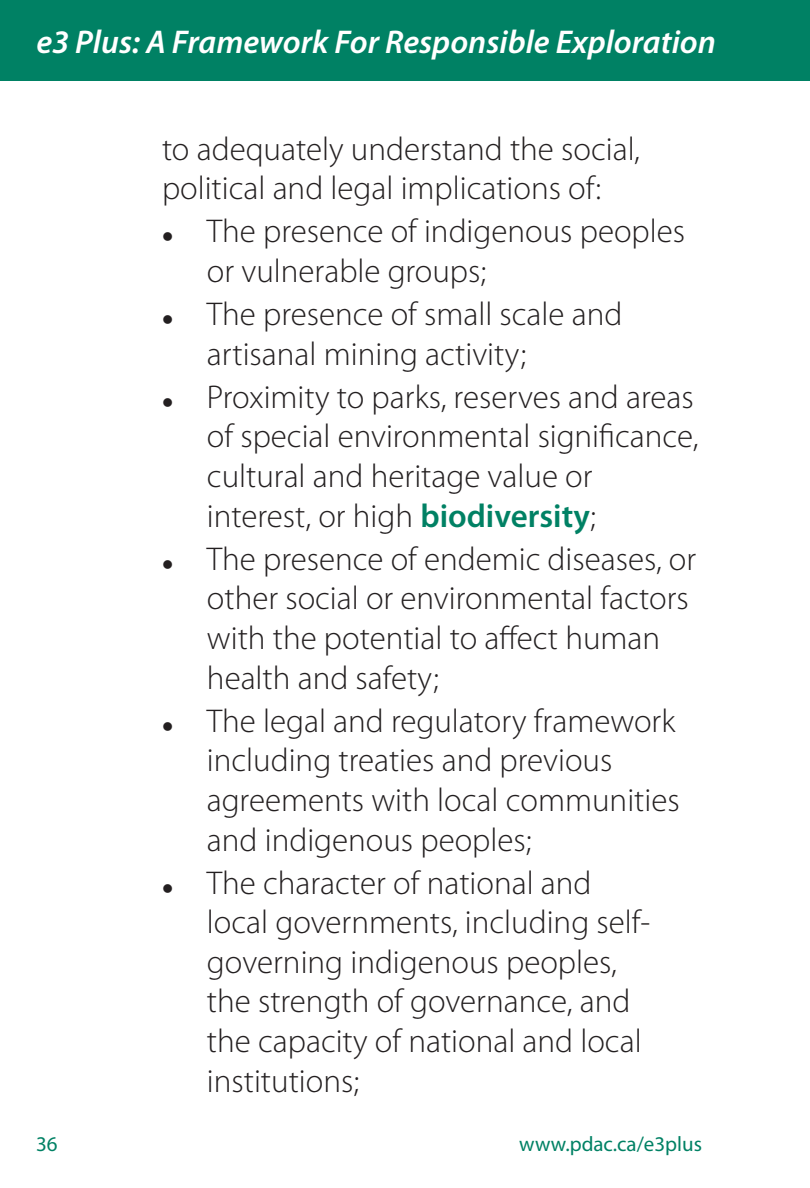
<style>
.page{position:relative;width:810px;height:1188px;background:#fff}
.page>*{position:absolute;margin:0;border:0;box-sizing:border-box;transform-origin:0 0}
.t1{font:300 33px/39.6px "Myriad Pro";color:#231f20}
.t2{font:italic 600 33px "Myriad Pro";color:#fff}
.t3{font:21px "Myriad Pro";color:#008164}
.s1{font-weight:600;color:#008164}
</style>
<div class="page">
<div style="left:0;top:0;width:810px;height:81px;background:#008164"></div>
<p class="t2" style="left:36px;top:24px;width:681px">e3 Plus: A Framework For Responsible Exploration</p>
<p class="t1" style="left:162px;top:130px;width:480px">to adequately understand the social, political and legal implications of:</p>
<p class="t1" style="left:207px;top:212px;width:480px">The presence of indigenous peoples or vulnerable groups;</p>
<p class="t1" style="left:207px;top:295px;width:417px">The presence of small scale and artisanal mining activity;</p>
<p class="t1" style="left:207px;top:378px;width:493px">Proximity to parks, reserves and areas of special environmental significance, cultural and heritage value or interest, or high <span class="s1">biodiversity</span>;</p>
<p class="t1" style="left:207px;top:540px;width:491px">The presence of endemic diseases, or other social or environmental factors with the potential to affect human health and safety;</p>
<p class="t1" style="left:207px;top:701px;width:474px">The legal and regulatory framework including treaties and previous agreements with local communities and indigenous peoples;</p>
<p class="t1" style="left:207px;top:863px;width:445px">The character of national and local governments, including self&shy;governing indigenous peoples, the strength of governance, and the capacity of national and local institutions;</p>
<p class="t3" style="left:36px;top:1133px;width:23px">36</p>
<p class="t3" style="left:519px;top:1133px;width:184px">www.pdac.ca/e3plus</p>
</div>
